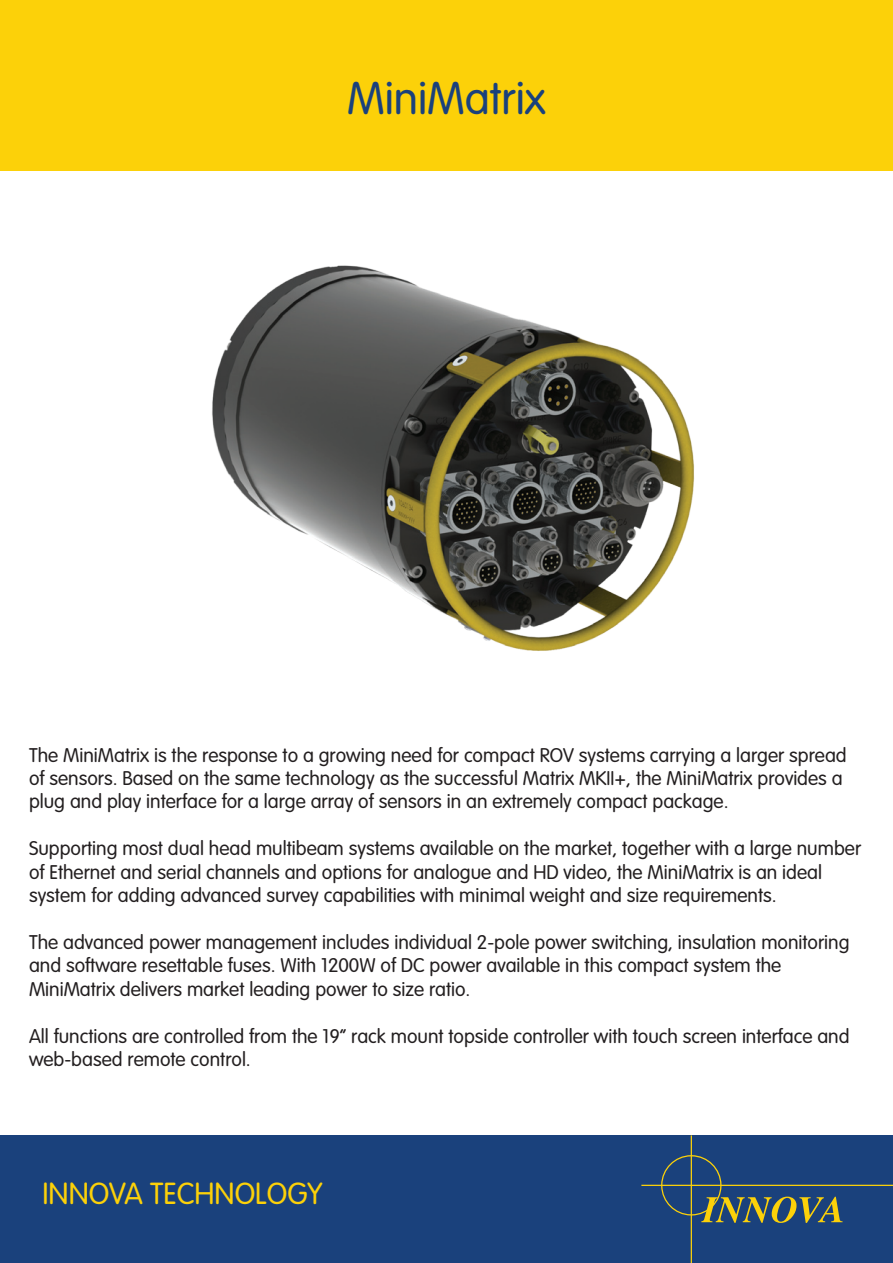
<style>
.page{position:relative;width:893px;height:1263px;background:#fff}
.page>*{position:absolute;margin:0;border:0;box-sizing:border-box;transform-origin:0 0}
.t1{font:300 45px "VAG Rounded";color:#1a417c}
.t2{font:300 30px "VAG Rounded";color:#fcd109}
.t3{font:300 19.5px/23.4px "VAG Rounded";color:#231f20}
</style>
<div class="page">
<div style="left:0;top:0;width:893px;height:170px;background:#fcd109"></div>
<div style="left:0;top:1135px;width:893px;height:128px;background:#1a417c"></div>
<svg style="left:641px;top:1135px;width:252px;height:128px"></svg>
<img style="left:212px;top:265px;width:483px;height:386px">
<h1 class="t1" style="left:347px;top:72px;width:200px">MiniMatrix</h1>
<p class="t3" style="left:29px;top:744px;width:819px">The MiniMatrix is the response to a growing need for compact ROV systems carrying a larger spread of sensors. Based on the same technology as the successful Matrix MKII+, the MiniMatrix provides a plug and play interface for a large array of sensors in an extremely compact package.</p>
<p class="t3" style="left:29px;top:837px;width:834px">Supporting most dual head multibeam systems available on the market, together with a large number of Ethernet and serial channels and options for analogue and HD video, the MiniMatrix is an ideal system for adding advanced survey capabilities with minimal weight and size requirements.</p>
<p class="t3" style="left:29px;top:931px;width:822px">The advanced power management includes individual 2-pole power switching, insulation monitoring and software resettable fuses. With 1200W of DC power available in this compact system the<br>MiniMatrix delivers market leading power to size ratio.</p>
<p class="t3" style="left:29px;top:1025px;width:822px">All functions are controlled from the 19” rack mount topside controller with touch screen interface and web-based remote control.</p>
<h2 class="t2" style="left:43px;top:1176px;width:281px">INNOVA TECHNOLOGY</h2>
</div>
